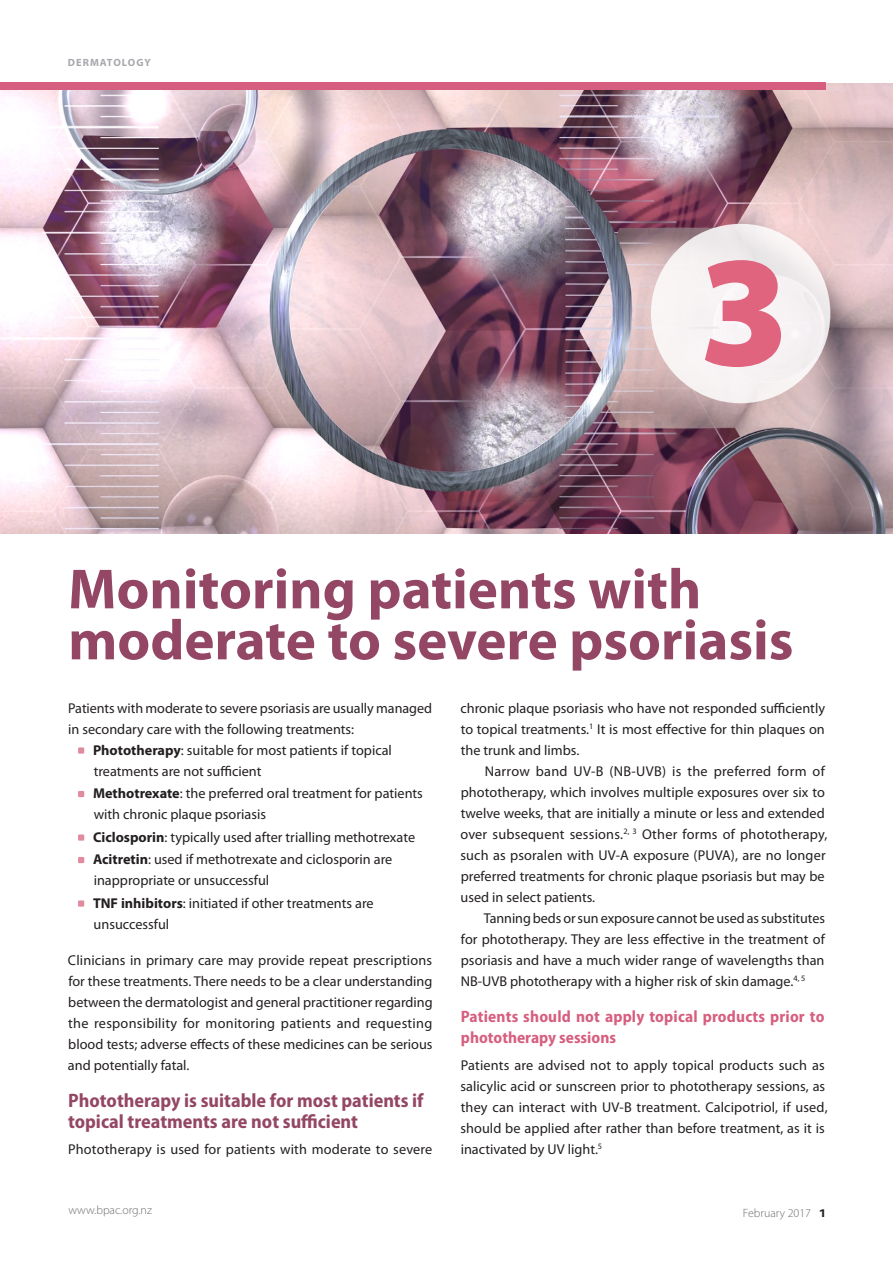
<style>
.page{position:relative;width:893px;height:1263px;background:#fff}
.page>*{position:absolute;margin:0;border:0;box-sizing:border-box;transform-origin:0 0}
.Body-First_Line_Inde{font:900 159.15px "Myriad Pro";color:#e1647f}
.t1{font:700 57px/51px "Myriad Pro";color:#944764}
.A_head{font:700 semi-condensed 19.5px/21px "Myriad Pro";color:#944764}
.B_head{font:700 semi-condensed 16.5px/21px "Myriad Pro";letter-spacing:.01em;color:#d65f7f}
.Body{font:14.25px/21px "Myriad Pro";letter-spacing:.005em;color:#231f20}
.Body-First_Line_Inde-2{font:14.25px/21px "Myriad Pro";color:#231f20}
.Bullet_List{font:14.25px/21px "Myriad Pro";color:#231f20}
.t2{font:300 12px "Myriad Pro";color:#6c6d70}
.Key_Concepts_Heading{font:700 10.5px "Myriad Pro";letter-spacing:.095em;color:#a8a9ad}
.s1{font-weight:700}
.s2{font-weight:600;font-size:15.75px;color:#231f20}
</style>
<div class="page">
<img style="left:0;top:83px;width:893px;height:450px">
<div style="left:0;top:82px;width:68px;height:6px;background:#d65f7f"></div>
<div style="left:0;top:83px;width:825px;height:7px;background:#d65f7f"></div>
<svg style="left:78px;top:747px;width:6px;height:7px"></svg>
<svg style="left:78px;top:791px;width:6px;height:6px"></svg>
<svg style="left:78px;top:834px;width:6px;height:7px"></svg>
<svg style="left:78px;top:857px;width:6px;height:6px"></svg>
<svg style="left:78px;top:900px;width:6px;height:7px"></svg>
<div style="left:651px;top:224px;width:179px;height:179px;background:#f7f3f4;border-radius:50%"></div>
<p class="Key_Concepts_Heading" style="left:68px;top:55px;width:84px">Dermatology</p>
<p class="Body-First_Line_Inde" style="left:699px;top:205px;width:92px">3</p>
<p class="t1" style="left:68px;top:562px;width:727px">Monitoring patients with moderate to severe psoriasis</p>
<p class="Body" style="left:68px;top:697px;width:365px">Patients with moderate to severe psoriasis are usually managed in secondary care with the following treatments:</p>
<p class="Bullet_List" style="left:93px;top:739px;width:300px"><span class="s1">Phototherapy</span>: suitable for most patients if topical treatments are not sufficient</p>
<p class="Bullet_List" style="left:93px;top:782px;width:331px"><span class="s1">Methotrexate</span>: the preferred oral treatment for patients with chronic plaque psoriasis</p>
<p class="Bullet_List" style="left:93px;top:826px;width:324px"><span class="s1">Ciclosporin</span>: typically used after trialling methotrexate</p>
<p class="Bullet_List" style="left:93px;top:848px;width:301px"><span class="s1">Acitretin</span>: used if methotrexate and ciclosporin are inappropriate or unsuccessful</p>
<p class="Bullet_List" style="left:93px;top:892px;width:282px"><span class="s1">TNF inhibitors</span>: initiated if other treatments are unsuccessful</p>
<p class="Body" style="left:68px;top:949px;width:366px;text-align:justify">Clinicians in primary care may provide repeat prescriptions for these treatments. There needs to be a clear understanding between the dermatologist and general practitioner regarding the responsibility for monitoring patients and requesting blood tests; adverse effects of these medicines can be serious and potentially fatal.</p>
<p class="A_head" style="left:68px;top:1090px;width:357px">Phototherapy is suitable for most patients if topical treatments are not sufficient</p>
<p class="Body" style="left:68px;top:1138px;width:366px">Phototherapy is used for patients with moderate to severe</p>
<p class="Body" style="left:460px;top:697px;width:366px;text-align:justify">chronic plaque psoriasis who have not responded sufficiently to topical treatments.<sup>1</sup> It is most effective for thin plaques on the trunk and limbs.</p>
<p class="Body-First_Line_Inde-2" style="left:460px;top:760px;width:369px;text-indent:24px">Narrow band UV-B (NB-UVB) is the preferred form of phototherapy, which involves multiple exposures over six to twelve weeks, that are initially a minute or less and extended over subsequent sessions.<sup>2,</sup> <sup>3</sup> Other forms of phototherapy, such as psoralen with UV-A exposure (PUVA), are no longer preferred treatments for chronic plaque psoriasis but may be used in select patients.</p>
<p class="Body-First_Line_Inde-2" style="left:461px;top:907px;width:366px;text-align:justify;text-indent:23px">Tanning beds or sun exposure cannot be used as substitutes for phototherapy. They are less effective in the treatment of psoriasis and have a much wider range of wavelengths than NB-UVB phototherapy with a higher risk of skin damage.<sup>4,</sup> <sup>5</sup></p>
<p class="B_head" style="left:461px;top:1006px;width:365px">Patients should not apply topical products prior to phototherapy sessions</p>
<p class="Body" style="left:460px;top:1054px;width:369px">Patients are advised not to apply topical products such as salicylic acid or sunscreen prior to phototherapy sessions, as they can interact with UV-B treatment. Calcipotriol, if used, should be applied after rather than before treatment, as it is inactivated by UV light.<sup>5</sup></p>
<p class="t2" style="left:69px;top:1202px;width:85px">www.bpac.org.nz</p>
<p class="t2" style="left:743px;top:1206px;width:84px">February 2017 <span class="s2">1</span></p>
</div>
